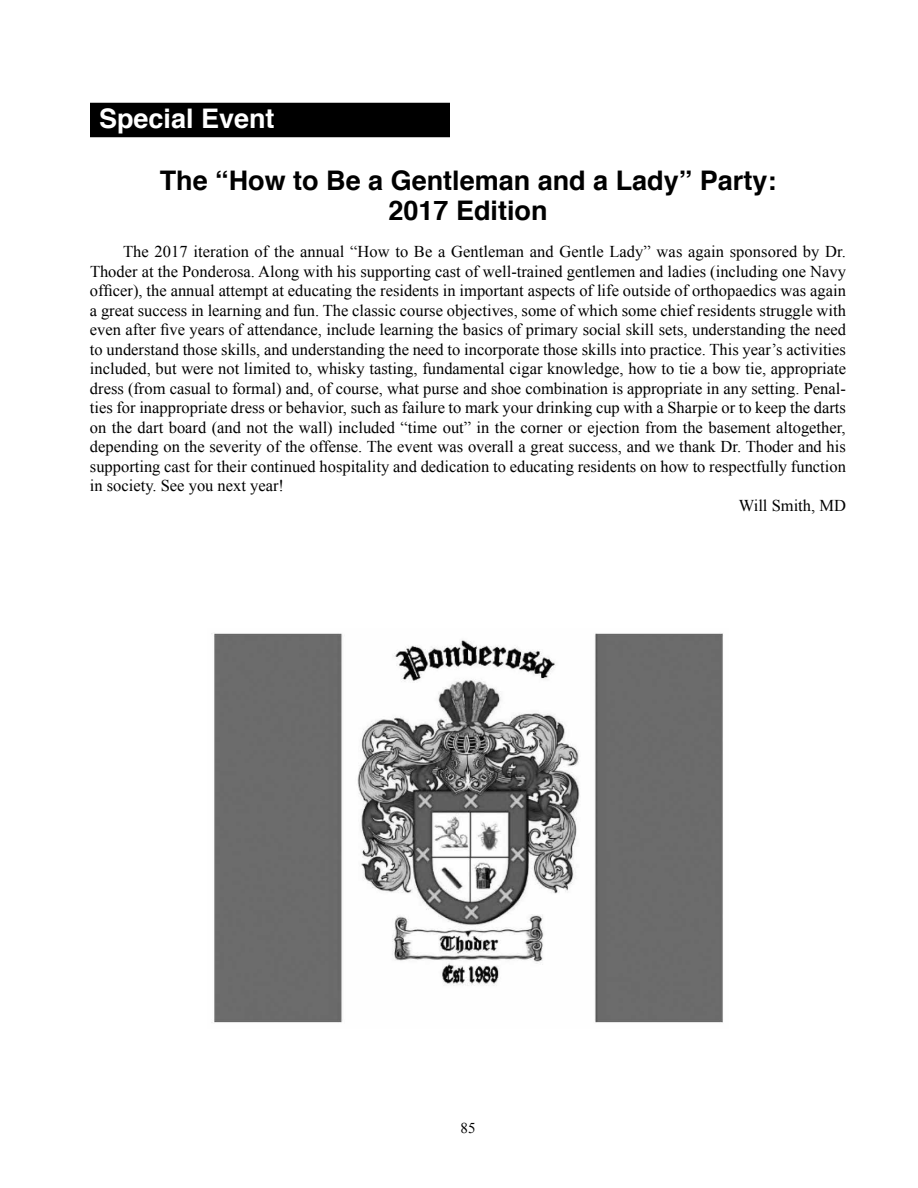
<style>
.page{position:relative;width:918px;height:1188px;background:#fff}
.page>*{position:absolute;margin:0;border:0;box-sizing:border-box;transform-origin:0 0}
.t1{font:700 27px/30px "Helvetica";color:#000;text-align:center}
.t2{font:700 27px "Helvetica";color:#fff}
.t3{font:16.5px "Times New Roman";color:#000}
.t4{font:15px "Times New Roman";color:#000}
</style>
<div class="page">
<div style="left:90px;top:103px;width:360px;height:34px;background:#000"></div>
<img style="left:211px;top:633px;width:512px;height:390px">
<h1 class="t2" style="left:99px;top:97px;width:177px">Special Event</h1>
<h1 class="t1" style="left:160px;top:166px;width:618px">The “How to Be a Gentleman and a Lady” Party:<br>2017 Edition</h1>
<p class="t3" style="left:123px;top:241px;width:725px">The 2017 iteration of the annual “How to Be a Gentleman and Gentle Lady” was again sponsored by Dr.</p>
<p class="t3" style="left:90px;top:260px;width:757px">Thoder at the Ponderosa. Along with his supporting cast of well-trained gentlemen and ladies (including one Navy</p>
<p class="t3" style="left:90px;top:280px;width:758px">officer), the annual attempt at educating the residents in important aspects of life outside of orthopaedics was again</p>
<p class="t3" style="left:90px;top:299px;width:757px">a great success in learning and fun. The classic course objectives, some of which some chief residents struggle with</p>
<p class="t3" style="left:90px;top:319px;width:757px">even after five years of attendance, include learning the basics of primary social skill sets, understanding the need</p>
<p class="t3" style="left:90px;top:338px;width:758px">to understand those skills, and understanding the need to incorporate those skills into practice. This year’s activities</p>
<p class="t3" style="left:90px;top:358px;width:758px">included, but were not limited to, whisky tasting, fundamental cigar knowledge, how to tie a bow tie, appropriate</p>
<p class="t3" style="left:90px;top:377px;width:757px">dress (from casual to formal) and, of course, what purse and shoe combination is appropriate in any setting. Penal-</p>
<p class="t3" style="left:90px;top:397px;width:758px">ties for inappropriate dress or behavior, such as failure to mark your drinking cup with a Sharpie or to keep the darts</p>
<p class="t3" style="left:90px;top:416px;width:757px">on the dart board (and not the wall) included “time out” in the corner or ejection from the basement altogether,</p>
<p class="t3" style="left:90px;top:436px;width:757px">depending on the severity of the offense. The event was overall a great success, and we thank Dr. Thoder and his</p>
<p class="t3" style="left:90px;top:455px;width:758px">supporting cast for their continued hospitality and dedication to educating residents on how to respectfully function</p>
<p class="t3" style="left:90px;top:475px;width:196px">in society. See you next year!</p>
<p class="t3" style="left:739px;top:494px;width:109px">Will Smith, MD</p>
<p class="t4" style="left:460px;top:1118px;width:16px">85</p>
</div>
